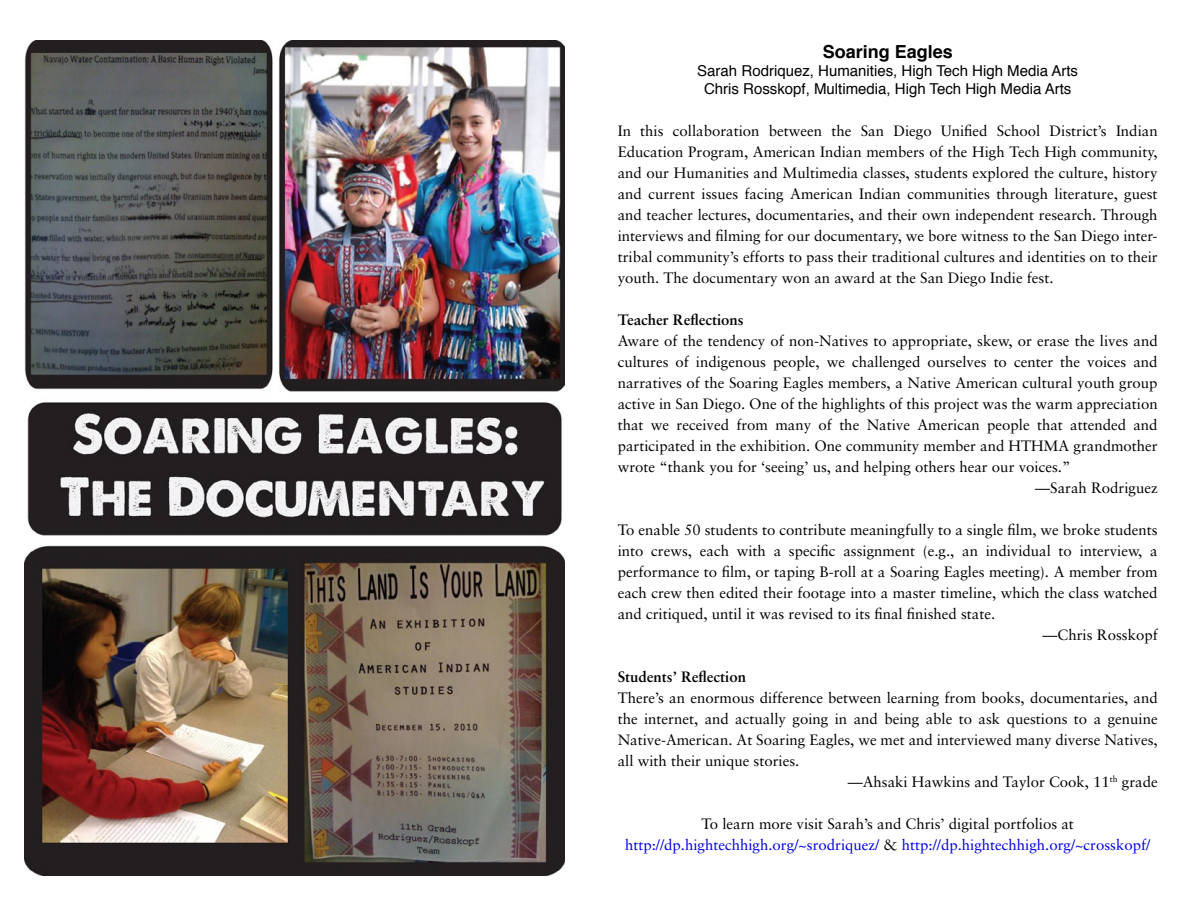
<style>
.page{position:relative;width:1188px;height:918px;background:#fff}
.page>*{position:absolute;margin:0;border:0;box-sizing:border-box;transform-origin:0 0}
.t1{font:700 18px "Helvetica";color:#000}
.t2{font:15px/21px "Sabon";color:#000;text-align:justify}
.t3{font:15px/21px "Sabon";color:#0000e8;text-align:center}
.t4{font:15px/18px "Helvetica";color:#000;text-align:center}
.t5{font:700 15px "Sabon";color:#000}
.s1{color:#000}
</style>
<div class="page">
<img style="left:25px;top:40px;width:540px;height:836px">
<p class="t1" style="left:823px;top:37px;width:132px">Soaring Eagles</p>
<p class="t4" style="left:697px;top:62px;width:382px">Sarah Rodriquez, Humanities, High Tech High Media Arts<br>Chris Rosskopf, Multimedia, High Tech High Media Arts</p>
<p class="t2" style="left:618px;top:120px;width:542px">In this collaboration between the San Diego Unified School District’s Indian Education Program, American Indian members of the High Tech High community, and our Humanities and Multimedia classes, students explored the culture, history and current issues facing American Indian communities through literature, guest and teacher lectures, documentaries, and their own independent research. Through interviews and filming for our documentary, we bore witness to the San Diego inter&shy;tribal community’s efforts to pass their traditional cultures and identities on to their youth. The documentary won an award at the San Diego Indie fest.</p>
<p class="t5" style="left:618px;top:311px;width:128px">Teacher Reflections</p>
<p class="t2" style="left:618px;top:330px;width:541px">Aware of the tendency of non-Natives to appropriate, skew, or erase the lives and</p>
<p class="t2" style="left:618px;top:351px;width:541px">cultures of indigenous people, we challenged ourselves to center the voices and</p>
<p class="t2" style="left:618px;top:372px;width:541px">narratives of the Soaring Eagles members, a Native American cultural youth group</p>
<p class="t2" style="left:618px;top:393px;width:542px">active in San Diego. One of the highlights of this project was the warm appreciation</p>
<p class="t2" style="left:618px;top:414px;width:541px">that we received from many of the Native American people that attended and</p>
<p class="t2" style="left:618px;top:435px;width:541px">participated in the exhibition. One community member and HTHMA grandmother</p>
<p class="t2" style="left:618px;top:456px;width:454px">wrote “thank you for ‘seeing’ us, and helping others hear our voices.”</p>
<p class="t2" style="left:1035px;top:477px;width:124px">—Sarah Rodriguez</p>
<p class="t2" style="left:618px;top:519px;width:542px">To enable 50 students to contribute meaningfully to a single film, we broke students</p>
<p class="t2" style="left:618px;top:540px;width:542px">into crews, each with a specific assignment (e.g., an individual to interview, a</p>
<p class="t2" style="left:618px;top:561px;width:542px">performance to film, or taping B-roll at a Soaring Eagles meeting). A member from</p>
<p class="t2" style="left:618px;top:582px;width:541px">each crew then edited their footage into a master timeline, which the class watched</p>
<p class="t2" style="left:618px;top:603px;width:379px">and critiqued, until it was revised to its final finished state.</p>
<p class="t2" style="left:1043px;top:624px;width:117px">—Chris Rosskopf</p>
<p class="t5" style="left:618px;top:668px;width:130px">Students’ Reflection</p>
<p class="t2" style="left:618px;top:687px;width:542px">There’s an enormous difference between learning from books, documentaries, and</p>
<p class="t2" style="left:618px;top:708px;width:541px">the internet, and actually going in and being able to ask questions to a genuine</p>
<p class="t2" style="left:618px;top:729px;width:542px">Native-American. At Soaring Eagles, we met and interviewed many diverse Natives,</p>
<p class="t2" style="left:618px;top:750px;width:183px">all with their unique stories.</p>
<p class="t2" style="left:848px;top:771px;width:311px">—Ahsaki Hawkins and Taylor Cook, 11<sup>th</sup> grade</p>
<p class="t3" style="left:625px;top:813px;width:527px"><span class="s1">To learn more visit Sarah’s and Chris’ digital portfolios at </span>http://dp.hightechhigh.org/~srodriquez/ <span class="s1">&amp;</span> http://dp.hightechhigh.org/~crosskopf/</p>
</div>
